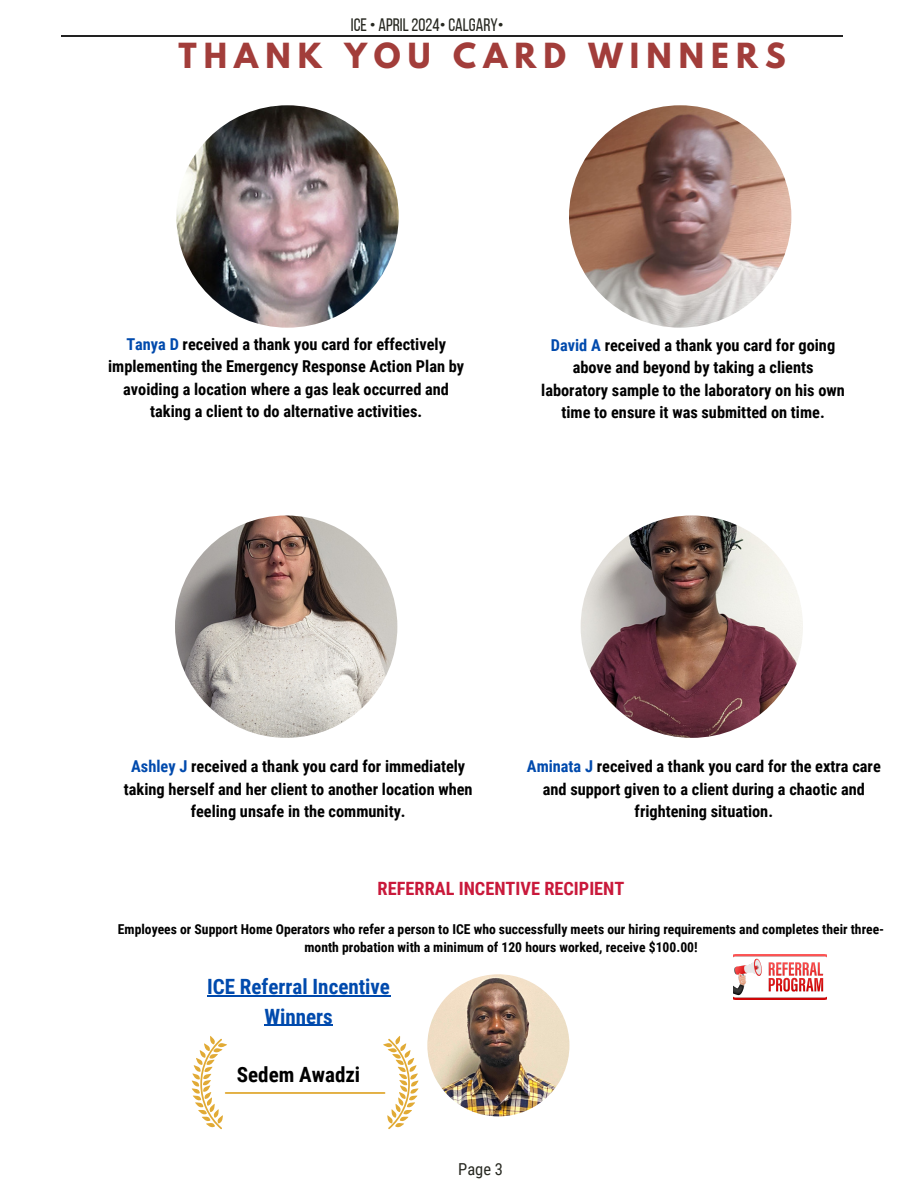
<style>
.page{position:relative;width:918px;height:1188px;background:#fff}
.page>*{position:absolute;margin:0;border:0;box-sizing:border-box;transform-origin:0 0}
.t1{font:700 30.6px "League Spartan";letter-spacing:.23em;color:#a23d3a}
.t2{font:700 21px/29.2px "Roboto Condensed";color:#004aad;text-align:center}
.t3{font:700 21px "Roboto Condensed";color:#000}
.t4{font:700 18.3px "Roboto Condensed";color:#c9193b}
.t5{font:18px "Bebas Neue";color:#272821}
.t6{font:16.5px "Roboto Condensed";color:#272821}
.t7{font:700 16.35px/22.5px "Roboto Condensed";color:#000;text-align:center}
.t8{font:700 13.65px/18px "Roboto Condensed";color:#000;text-align:center}
.s1{color:#004aad}
</style>
<div class="page">
<hr style="left:62px;top:35px;width:781px;height:2px;background:#222">
<img style="left:176px;top:105px;width:223px;height:223px;border-radius:50%">
<img style="left:569px;top:105px;width:222px;height:223px;border-radius:50%">
<img style="left:175px;top:515px;width:222px;height:223px;border-radius:50%">
<img style="left:581px;top:515px;width:222px;height:223px;border-radius:50%">
<img style="left:733px;top:955px;width:94px;height:45px">
<svg style="left:192px;top:1036px;width:35px;height:93px"></svg>
<svg style="left:383px;top:1036px;width:36px;height:93px"></svg>
<hr style="left:225px;top:1092px;width:160px;height:2px;background:#e1aa35">
<img style="left:427px;top:974px;width:142px;height:142px;border-radius:50%">
<hr style="left:207px;top:995px;width:183px;height:2px;background:#004aad">
<hr style="left:264px;top:1025px;width:69px;height:1px;background:#004aad">
<h4 class="t5" style="left:351px;top:17px;width:154px">ICE • APRIL 2024• CALGARY•</h4>
<p class="t1" style="left:179px;top:40px;width:609px">THANK YOU CARD WINNERS</p>
<h3 class="t7" style="left:108px;top:333px;width:358px"><span class="s1">Tanya D</span> received a thank you card for effectively implementing the Emergency Response Action Plan by avoiding a location where a gas leak occurred and taking a client to do alternative activities.</h3>
<h5 class="t7" style="left:541px;top:334px;width:305px"><span class="s1">David A</span> received a thank you card for going above and beyond by taking a clients laboratory sample to the laboratory on his own time to ensure it was submitted on time.</h5>
<p class="t7" style="left:124px;top:756px;width:350px"><span class="s1">Ashley J</span> received a thank you card for immediately taking herself and her client to another location when feeling unsafe in the community.</p>
<h2 class="t7" style="left:527px;top:756px;width:355px"><span class="s1">Aminata J</span> received a thank you card for the extra care and support given to a client during a chaotic and frightening situation.</h2>
<h2 class="t4" style="left:378px;top:878px;width:248px">REFERRAL INCENTIVE RECIPIENT</h2>
<p class="t8" style="left:118px;top:920px;width:768px">Employees or Support Home Operators who refer a person to ICE who successfully meets our hiring requirements and completes their three&shy;month probation with a minimum of 120 hours worked, receive $100.00!</p>
<p class="t2" style="left:207px;top:973px;width:184px">ICE Referral Incentive<br>Winners</p>
<p class="t3" style="left:237px;top:1063px;width:125px">Sedem Awadzi</p>
<h5 class="t6" style="left:458px;top:1160px;width:46px">Page 3</h5>
</div>
